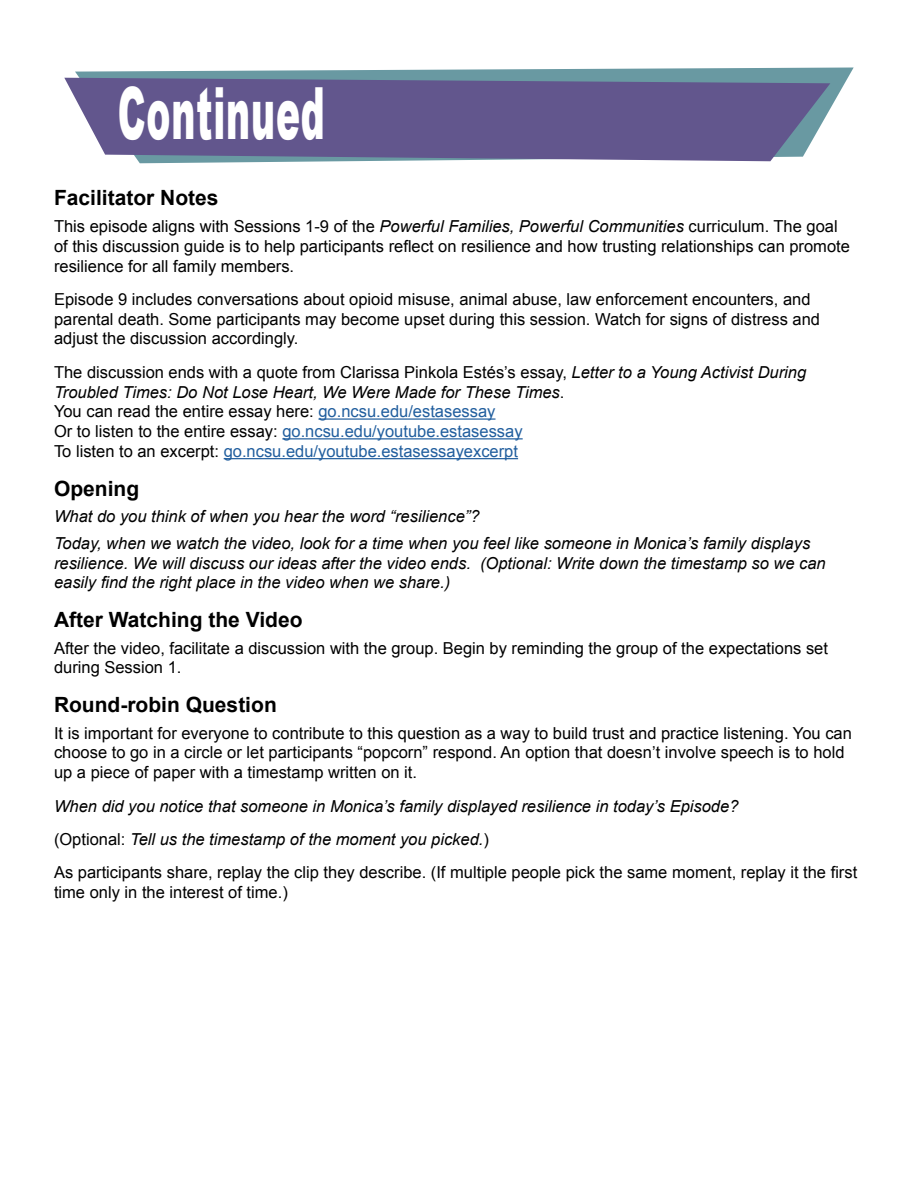
<style>
.page{position:relative;width:918px;height:1188px;background:#fff}
.page>*{position:absolute;margin:0;border:0;box-sizing:border-box;transform-origin:0 0}
.t1{font:900 72px "Arial";letter-spacing:.025em;color:#fff;scale:.5 1}
.Subheading{font:700 21px "Arial";color:#000}
.Opening_Text{font:16.5px/19.8px "Arial";color:#000}
.Italics{font:italic 16.5px/19.8px "Arial";color:#000}
.Opening_Text-2{font:italic 16.5px "Arial";color:#000}
.s1{font-style:italic}
.s2{color:#215e9e}
.s3{font-style:normal}
</style>
<div class="page">
<svg style="left:75px;top:68px;width:779px;height:95px;fill:#6999a2"></svg>
<svg style="left:64px;top:78px;width:766px;height:83px;background:#6a6394"></svg>
<hr style="left:318px;top:418px;width:178px;height:2px;background:#215e9e">
<hr style="left:282px;top:438px;width:241px;height:1px;background:#215e9e">
<hr style="left:224px;top:458px;width:294px;height:1px;background:#215e9e">
<h1 class="t1" style="left:118px;top:61px;width:416px">Continued</h1>
<p class="Subheading" style="left:54px;top:184px;width:166px">Facilitator Notes</p>
<p class="Opening_Text" style="left:54px;top:216px;width:798px">This episode aligns with Sessions 1-9 of the <span class="s1">Powerful Families, Powerful Communities</span> curriculum. The goal of this discussion guide is to help participants reflect on resilience and how trusting relationships can promote resilience for all family members.</p>
<p class="Opening_Text" style="left:54px;top:289px;width:768px">Episode 9 includes conversations about opioid misuse, animal abuse, law enforcement encounters, and parental death. Some participants may become upset during this session. Watch for signs of distress and adjust the discussion accordingly.</p>
<p class="Opening_Text" style="left:54px;top:362px;width:754px">The discussion ends with a quote from Clarissa Pinkola Estés’s essay, <span class="s1">Letter to a Young Activist During Troubled Times: Do Not Lose Heart, We Were Made for These Times</span>.<br>You can read the entire essay here: <span class="s2">go.ncsu.edu/estasessay<br></span>Or to listen to the entire essay: <span class="s2">go.ncsu.edu/youtube.estasessay<br></span>To listen to an excerpt: <span class="s2">go.ncsu.edu/youtube.estasessayexcerpt</span></p>
<p class="Subheading" style="left:54px;top:474px;width:87px">Opening</p>
<p class="Italics" style="left:54px;top:507px;width:427px">What do you think of when you hear the word “resilience”?</p>
<p class="Italics" style="left:54px;top:533px;width:773px">Today, when we watch the video, look for a time when you feel like someone in Monica’s family displays resilience. We will discuss our ideas after the video ends. (Optional: Write down the timestamp so we can easily find the right place in the video when we share.)</p>
<p class="Subheading" style="left:54px;top:606px;width:250px">After Watching the Video</p>
<p class="Opening_Text" style="left:54px;top:638px;width:776px">After the video, facilitate a discussion with the group. Begin by reminding the group of the expectations set during Session 1.</p>
<p class="Subheading" style="left:54px;top:691px;width:224px">Round-robin Question</p>
<p class="Opening_Text" style="left:54px;top:723px;width:799px">It is important for everyone to contribute to this question as a way to build trust and practice listening. You can choose to go in a circle or let participants “popcorn” respond. An option that doesn’t involve speech is to hold up a piece of paper with a timestamp written on it.</p>
<p class="Italics" style="left:54px;top:796px;width:686px">When did you notice that someone in Monica’s family displayed resilience in today’s Episode?</p>
<p class="Opening_Text-2" style="left:54px;top:828px;width:437px"><span class="s3">(Optional:</span> Tell us the timestamp of the moment you picked.<span class="s3">)</span></p>
<p class="Opening_Text" style="left:54px;top:863px;width:805px">As participants share, replay the clip they describe. (If multiple people pick the same moment, replay it the first time only in the interest of time.)</p>
</div>
